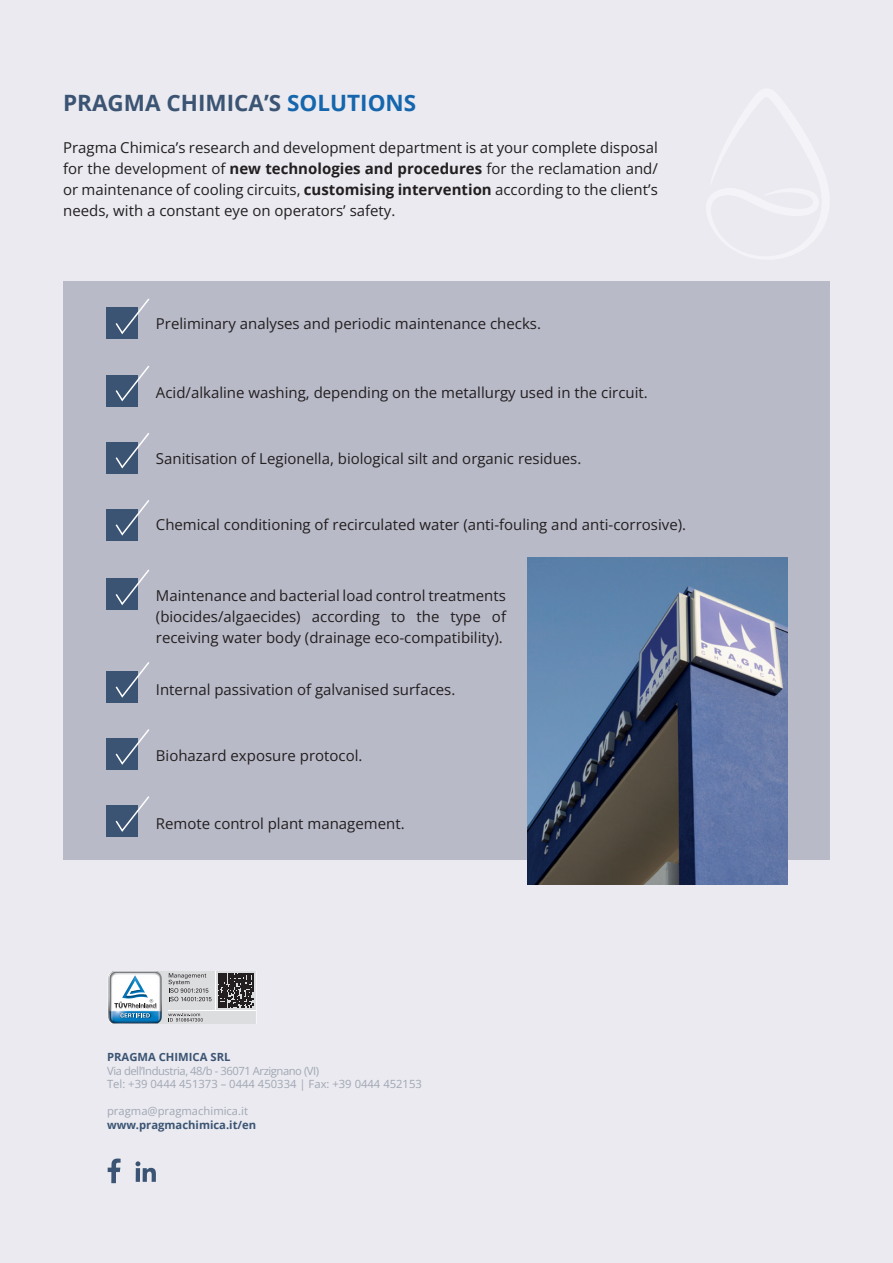
<style>
.page{position:relative;width:893px;height:1263px;background:#eaeaf0}
.page>*{position:absolute;margin:0;border:0;box-sizing:border-box;transform-origin:0 0}
.t1{font:700 22.5px "Open Sans";color:#3b5473}
.t2{font:15px/21px "Open Sans";color:#231f20;text-align:justify}
.t3{font:11.25px "Open Sans";color:#a1a7b3}
.t4{font:11.25px "Open Sans";letter-spacing:-.04em;color:#a1a7b3}
.t5{font:700 11.25px "Open Sans";color:#3b5473}
.s1{color:#1566ad}
.s2{font-weight:700}
</style>
<div class="page">
<svg style="left:135px;top:1161px;width:21px;height:21px"></svg>
<div style="left:63px;top:281px;width:767px;height:579px;background:#b8bac8"></div>
<div style="left:106px;top:578px;width:32px;height:32px;background:#3b5473"></div>
<svg style="left:115px;top:569px;width:35px;height:36px"></svg>
<div style="left:106px;top:307px;width:32px;height:32px;background:#3b5473"></div>
<svg style="left:115px;top:298px;width:35px;height:37px"></svg>
<div style="left:106px;top:671px;width:32px;height:32px;background:#3b5473"></div>
<svg style="left:115px;top:662px;width:34px;height:36px"></svg>
<div style="left:106px;top:375px;width:32px;height:31px;background:#3b5473"></div>
<svg style="left:115px;top:366px;width:35px;height:36px"></svg>
<div style="left:106px;top:738px;width:32px;height:32px;background:#3b5473"></div>
<svg style="left:115px;top:729px;width:34px;height:36px"></svg>
<div style="left:106px;top:442px;width:32px;height:32px;background:#3b5473"></div>
<svg style="left:115px;top:433px;width:35px;height:36px"></svg>
<div style="left:106px;top:805px;width:32px;height:32px;background:#3b5473"></div>
<svg style="left:115px;top:796px;width:34px;height:36px"></svg>
<div style="left:106px;top:509px;width:32px;height:32px;background:#3b5473"></div>
<svg style="left:115px;top:500px;width:34px;height:36px"></svg>
<svg style="left:108px;top:971px;width:149px;height:52px"></svg>
<svg style="left:108px;top:1158px;width:13px;height:25px"></svg>
<img style="left:528px;top:557px;width:260px;height:327px">
<p class="t1" style="left:63px;top:87px;width:355px">PRAGMA CHIMICA’S <span class="s1">SOLUTIONS</span></p>
<p class="t2" style="left:63px;top:136px;width:596px">Pragma Chimica’s research and development department is at your complete disposal for the development of <span class="s2">new technologies and procedures</span> for the reclamation and/ or maintenance of cooling circuits, <span class="s2">customising intervention</span> according to the client’s needs, with a constant eye on operators’ safety.</p>
<p class="t2" style="left:156px;top:313px;width:387px">Preliminary analyses and periodic maintenance checks.</p>
<p class="t2" style="left:156px;top:382px;width:493px">Acid/alkaline washing, depending on the metallurgy used in the circuit.</p>
<p class="t2" style="left:156px;top:448px;width:427px">Sanitisation of Legionella, biological silt and organic residues.</p>
<p class="t2" style="left:156px;top:514px;width:532px">Chemical conditioning of recirculated water (anti-fouling and anti-corrosive).</p>
<p class="t2" style="left:156px;top:584px;width:352px">Maintenance and bacterial load control treatments (biocides/algaecides) according to the type of receiving water body (drainage eco-compatibility).</p>
<p class="t2" style="left:156px;top:678px;width:301px">Internal passivation of galvanised surfaces.</p>
<p class="t2" style="left:156px;top:744px;width:208px">Biohazard exposure protocol.</p>
<p class="t2" style="left:156px;top:812px;width:250px">Remote control plant management.</p>
<p class="t5" style="left:107px;top:1049px;width:125px">PRAGMA CHIMICA SRL</p>
<p class="t4" style="left:107px;top:1063px;width:214px">Via dell’Industria, 48/b - 36071 Arzignano (VI)</p>
<p class="t3" style="left:107px;top:1077px;width:316px">Tel: +39 0444 451373 – 0444 450334 | Fax: +39 0444 452153</p>
<p class="t3" style="left:107px;top:1104px;width:142px">pragma@pragmachimica.it</p>
<p class="t5" style="left:107px;top:1117px;width:151px">www.pragmachimica.it/en</p>
</div>
